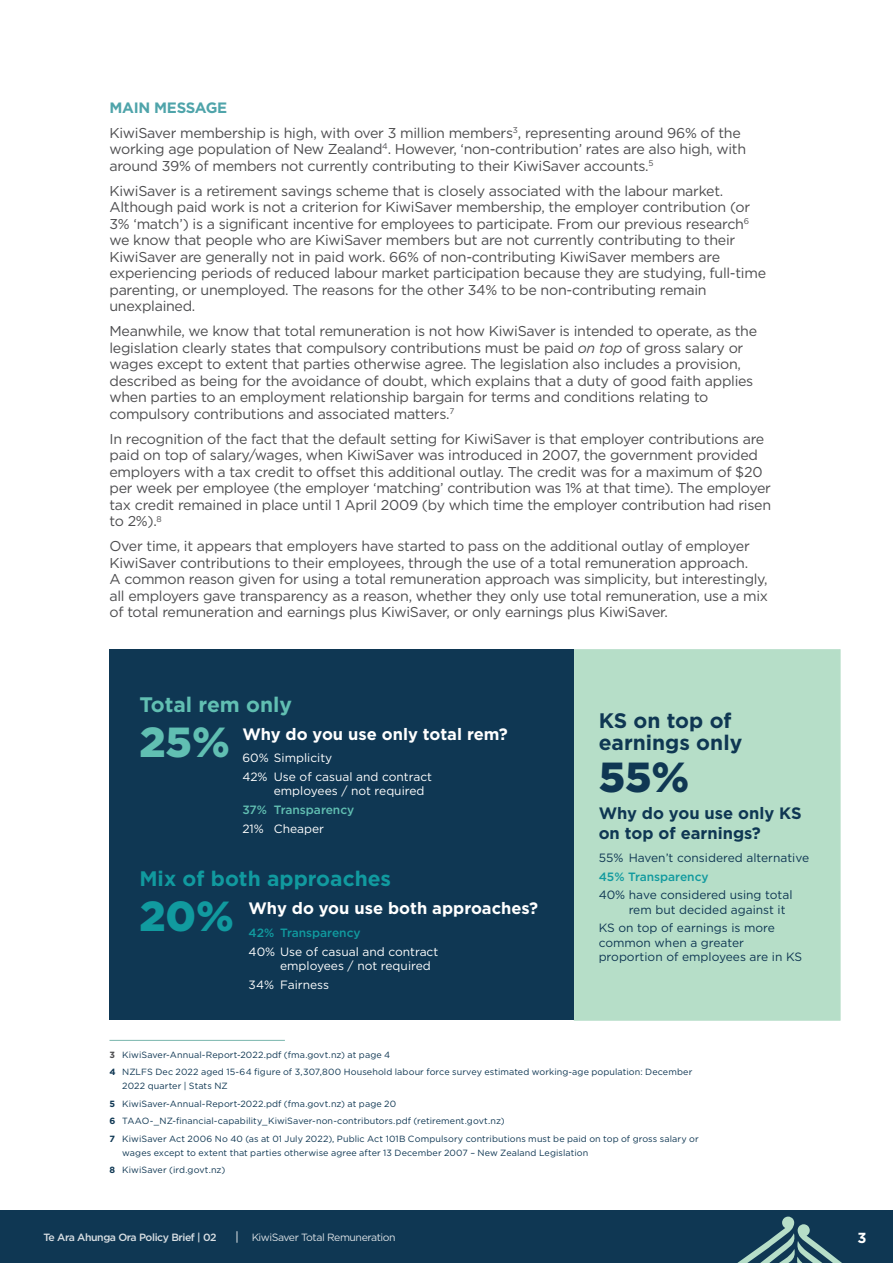
<style>
.page{position:relative;width:893px;height:1263px;background:#fff}
.page>*{position:absolute;margin:0;border:0;box-sizing:border-box;transform-origin:0 0}
.t1{font:900 42px "Gotham";color:#0f3753}
.t2{font:900 42px "Gotham";color:#61bfb2}
.t3{font:900 42px "Gotham";color:#119a9f}
.t4{font:700 21px/21.1px "Gotham";color:#0f3753}
.t5{font:700 21px "Gotham";color:#119a9f}
.t6{font:700 21px "Gotham";color:#61bfb2}
.t7{font:700 16.5px "Gotham";color:#fff}
.t8{font:700 16.5px/19.8px "Gotham";color:#0f3753}
.t9{font:700 15px "Gotham";letter-spacing:-.02em;color:#4fa4aa}
.t10{font:700 14.55px "Gotham";color:#fff}
.t11{font:14.25px/16.5px "Gotham";letter-spacing:-.02em;color:#4d4d4f}
.t12{font:12px/14.4px "Gotham";color:#0f3753}
.t13{font:12px/18.6px "Gotham";color:#fff}
.t14{font:500 12px "Gotham";color:#119a9f}
.t15{font:500 12px "Gotham";color:#61bfb2}
.t16{font:500 10.5px "Gotham";letter-spacing:-.04em;color:#fff}
.t17{font:10.5px "Gotham";letter-spacing:-.04em;color:#fff}
.t18{font:9px/17.7px "Gotham";letter-spacing:.01em;color:#0f3753}
.s1{font-style:italic}
.s2{font-weight:700;color:#4d4d4f}
.s3{font-weight:700}
</style>
<div class="page">
<div style="left:0;top:1210px;width:893px;height:53px;background:#0f3753"></div>
<svg style="left:737px;top:1216px;width:105px;height:47px"></svg>
<hr style="left:109px;top:1040px;width:176px;height:1px;background:#79b6ac">
<div style="left:574px;top:649px;width:266px;height:371px;background:#b6dec8"></div>
<div style="left:109px;top:650px;width:465px;height:370px;background:#0f3753"></div>
<p class="t9" style="left:109px;top:97px;width:119px">MAIN MESSAGE</p>
<p class="t11" style="left:109px;top:124px;width:638px">KiwiSaver membership is high, with over 3 million members<sup>3</sup>, representing around 96% of the working age population of New Zealand<sup>4</sup>. However, ‘non-contribution’ rates are also high, with around 39% of members not currently contributing to their KiwiSaver accounts.<sup>5</sup></p>
<p class="t11" style="left:109px;top:182px;width:658px">KiwiSaver is a retirement savings scheme that is closely associated with the labour market.<br>Although paid work is not a criterion for KiwiSaver membership, the employer contribution (or 3% ‘match’) is a significant incentive for employees to participate. From our previous research<sup>6 </sup>we know that people who are KiwiSaver members but are not currently contributing to their KiwiSaver are generally not in paid work. 66% of non-contributing KiwiSaver members are experiencing periods of reduced labour market participation because they are studying, full-time parenting, or unemployed. The reasons for the other 34% to be non-contributing remain unexplained.</p>
<p class="t11" style="left:109px;top:323px;width:649px">Meanwhile, we know that total remuneration is not how KiwiSaver is intended to operate, as the legislation clearly states that compulsory contributions must be paid <span class="s1">on top</span> of gross salary or wages except to extent that parties otherwise agree. The legislation also includes a provision, described as being for the avoidance of doubt, which explains that a duty of good faith applies when parties to an employment relationship bargain for terms and conditions relating to compulsory contributions and associated matters.<sup>7</sup></p>
<p class="t11" style="left:109px;top:430px;width:663px">In recognition of the fact that the default setting for KiwiSaver is that employer contributions are paid on top of salary/wages, when KiwiSaver was introduced in 2007, the government provided employers with a tax credit to offset this additional outlay. The credit was for a maximum of $20 per week per employee (the employer ‘matching’ contribution was 1% at that time). The employer tax credit remained in place until 1 April 2009 (by which time the employer contribution had risen to 2%).<sup>8</sup></p>
<p class="t11" style="left:109px;top:538px;width:660px">Over time, it appears that employers have started to pass on the additional outlay of employer KiwiSaver contributions to their employees, through the use of a total remuneration approach.<br>A common reason given for using a total remuneration approach was simplicity, but interestingly, all employers gave transparency as a reason, whether they only use total remuneration, use a mix of total remuneration and earnings plus KiwiSaver, or only earnings plus KiwiSaver.</p>
<h2 class="t6" style="left:139px;top:690px;width:154px">Total rem only</h2>
<h1 class="t2" style="left:139px;top:713px;width:92px">25%</h1>
<p class="t7" style="left:242px;top:723px;width:267px">Why do you use only total rem?</p>
<p class="t13" style="left:242px;top:748px;width:191px">60% Simplicity<br>42% Use of casual and contract</p>
<p class="t13" style="left:274px;top:781px;width:152px">employees / not required</p>
<p class="t15" style="left:242px;top:802px;width:114px">37% Transparency</p>
<p class="t13" style="left:242px;top:819px;width:83px">21% Cheaper</p>
<h2 class="t5" style="left:139px;top:864px;width:253px">Mix of both approaches</h2>
<h1 class="t3" style="left:139px;top:887px;width:96px">20%</h1>
<p class="t7" style="left:249px;top:897px;width:291px">Why do you use both approaches?</p>
<p class="t14" style="left:249px;top:925px;width:114px">42% Transparency</p>
<p class="t13" style="left:280px;top:944px;width:160px;line-height:14.4px;text-indent:-32px">40% Use of casual and contract employees / not required</p>
<p class="t13" style="left:249px;top:975px;width:82px">34% Fairness</p>
<h2 class="t4" style="left:599px;top:710px;width:145px">KS on top of earnings only</h2>
<h1 class="t1" style="left:599px;top:748px;width:92px">55%</h1>
<p class="t8" style="left:599px;top:803px;width:204px">Why do you use only KS on top of earnings?</p>
<p class="t12" style="left:599px;top:850px;width:212px">55% Haven’t considered alternative</p>
<p class="t14" style="left:599px;top:868px;width:111px">45% Transparency</p>
<p class="t12" style="left:629px;top:887px;width:165px;text-indent:-30px">40% have considered using total rem but decided against it</p>
<p class="t12" style="left:599px;top:920px;width:205px">KS on top of earnings is more common when a greater proportion of employees are in KS</p>
<p class="t18" style="left:109px;top:1045px;width:584px"><span class="s2">3</span> KiwiSaver-Annual-Report-2022.pdf (fma.govt.nz) at page 4<br><span class="s3">4</span> NZLFS Dec 2022 aged 15-64 figure of 3,307,800 Household labour force survey estimated working-age population: December</p>
<p class="t18" style="left:109px;top:1076px;width:591px;text-indent:13px">2022 quarter | Stats NZ<br><span class="s3">5</span> KiwiSaver-Annual-Report-2022.pdf (fma.govt.nz) at page 20<br><span class="s3">6</span> TAAO-_NZ-financial-capability_KiwiSaver-non-contributors.pdf (retirement.govt.nz)<br><span class="s3">7</span> KiwiSaver Act 2006 No 40 (as at 01 July 2022), Public Act 101B Compulsory contributions must be paid on top of gross salary or</p>
<p class="t18" style="left:109px;top:1143px;width:480px;text-indent:13px">wages except to extent that parties otherwise agree after 13 December 2007 – New Zealand Legislation<br><span class="s3">8</span> KiwiSaver (ird.govt.nz)</p>
<p class="t16" style="left:43px;top:1230px;width:175px">Te Ara Ahunga Ora Policy Brief | 02</p>
<p class="t17" style="left:251px;top:1230px;width:146px">KiwiSaver Total Remuneration</p>
<p class="t10" style="left:857px;top:1228px;width:11px">3</p>
</div>
